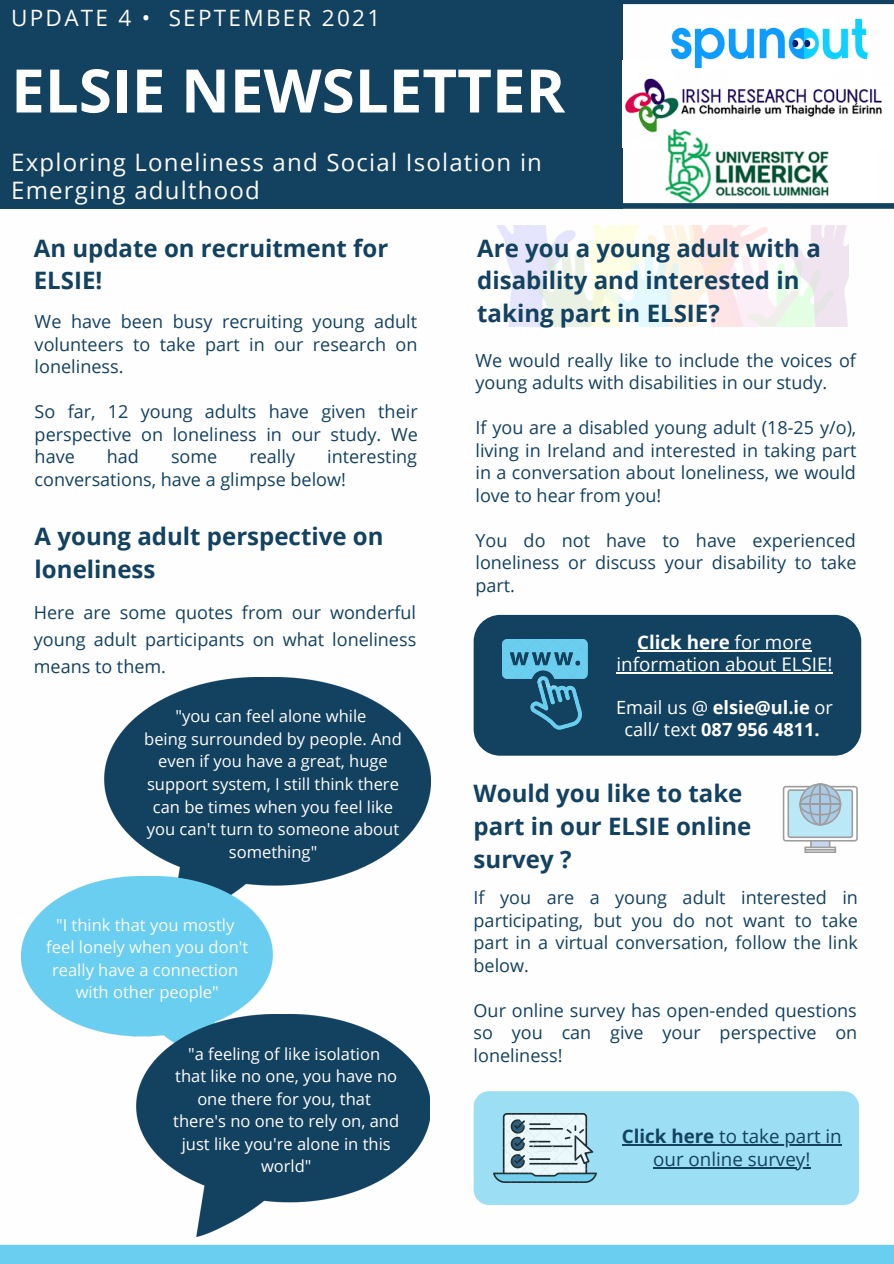
<style>
.page{position:relative;width:894px;height:1264px;background:#fff}
.page>*{position:absolute;margin:0;border:0;box-sizing:border-box;transform-origin:0 0}
.t1{font:700 60px "Open Sans";color:#fefefe}
.t2{font:700 24px/32.7px "Open Sans";color:#134160}
.t3{font:24px/28.2px "Open Sans";letter-spacing:.05em;color:#fafafa}
.t4{font:22.5px "Open Sans";letter-spacing:.1em;color:#fafafa}
.t5{font:18.75px/22.5px "Open Sans";color:#fff;text-align:center}
.t6{font:18.75px/22.5px "Open Sans";color:#134160;text-align:center}
.t7{font:700 18.15px/21.5px "Open Sans";color:#fff;text-align:center}
.t8{font:18px/22.5px "Open Sans";color:#134160;text-align:justify}
.t9{font:16.5px/22.5px "Open Sans";color:#fefefe;text-align:center}
.t10{font:16.5px/22.5px "Open Sans";color:#fafafa;text-align:center}
.s1{font-weight:700}
.s2{font-weight:400}
</style>
<div class="page">
<div style="left:0;top:0;width:623px;height:208px;background:#134160"></div>
<img style="left:622px;top:60px;width:260px;height:87px">
<img style="left:656px;top:120px;width:219px;height:83px">
<div style="left:369px;top:203px;width:524px;height:6px;background:#134160"></div>
<hr style="left:412px;top:0;width:481px;height:4px;background:#134160">
<div style="left:473px;top:1091px;width:385px;height:113px;background:#9cdef4;border-radius:15px"></div>
<div style="left:473px;top:615px;width:388px;height:140px;background:#134160;border-radius:27px"></div>
<img style="left:502px;top:639px;width:85px;height:90px">
<img style="left:671px;top:20px;width:196px;height:47px">
<img style="left:497px;top:225px;width:350px;height:102px">
<svg style="left:782px;top:783px;width:75px;height:70px"></svg>
<hr style="left:819px;top:784px;width:1px;height:40px;background:#292626">
<hr style="left:799px;top:803px;width:41px;height:2px;background:#292626">
<hr style="left:805px;top:849px;width:30px;height:1px;background:#292626">
<img style="left:493px;top:1113px;width:103px;height:69px">
<img style="left:104px;top:677px;width:326px;height:209px">
<img style="left:22px;top:876px;width:251px;height:161px">
<img style="left:136px;top:1014px;width:294px;height:222px">
<hr style="left:637px;top:650px;width:97px;height:1px;background:#fff">
<hr style="left:734px;top:650px;width:77px;height:1px;background:#fff">
<hr style="left:616px;top:672px;width:216px;height:1px;background:#fff">
<hr style="left:621px;top:1144px;width:98px;height:1px;background:#134160">
<hr style="left:719px;top:1144px;width:122px;height:1px;background:#134160">
<hr style="left:653px;top:1167px;width:157px;height:1px;background:#134160">
<div style="left:0;top:1244px;width:893px;height:19px;background:#69ceef"></div>
<p class="t4" style="left:11px;top:1px;width:370px">UPDATE 4 • SEPTEMBER 2021</p>
<p class="t1" style="left:11px;top:48px;width:555px">ELSIE NEWSLETTER</p>
<p class="t3" style="left:11px;top:147px;width:532px">Exploring Loneliness and Social Isolation in<br>Emerging adulthood</p>
<p class="t2" style="left:34px;top:231px;width:356px">An update on recruitment for<br>ELSIE!</p>
<p class="t2" style="left:477px;top:231px;width:345px">Are you a young adult with a disability and interested in taking part in ELSIE?</p>
<p class="t8" style="left:475px;top:348px;width:382px">We would really like to include the voices of young adults with disabilities in our study.</p>
<p class="t8" style="left:475px;top:416px;width:382px">If you are a disabled young adult (18-25 y/o), living in Ireland and interested in taking part in a conversation about loneliness, we would love to hear from you!</p>
<p class="t8" style="left:475px;top:528px;width:382px">You do not have to have experienced loneliness or discuss your disability to take part.</p>
<p class="t8" style="left:35px;top:310px;width:384px">We have been busy recruiting young adult volunteers to take part in our research on loneliness.</p>
<p class="t8" style="left:35px;top:400px;width:384px">So far, 12 young adults have given their perspective on loneliness in our study. We have</p>
<p class="t8" style="left:107px;top:445px;width:34px">had</p>
<p class="t8" style="left:171px;top:445px;width:48px">some</p>
<p class="t8" style="left:249px;top:445px;width:47px">really</p>
<p class="t8" style="left:35px;top:445px;width:384px;text-indent:292px">interesting conversations, have a glimpse below!</p>
<p class="t2" style="left:35px;top:519px;width:350px">A young adult perspective on loneliness</p>
<p class="t8" style="left:34px;top:599px;width:384px;line-height:27px">Here are some quotes from our wonderful young adult participants on what loneliness means to them.</p>
<p class="t9" style="left:175px;top:704px;width:192px">"you can feel alone while</p>
<p class="t9" style="left:144px;top:727px;width:259px">being surrounded by people. And even if you have a great, huge support system, I still think there can be times when you feel like you can't turn to someone about something"</p>
<p class="t10" style="left:56px;top:913px;width:180px">"I think that you mostly</p>
<p class="t10" style="left:46px;top:935px;width:203px">feel lonely when you don't really have a connection</p>
<p class="t10" style="left:76px;top:980px;width:144px">with other people"</p>
<p class="t9" style="left:188px;top:1041px;width:193px">"a feeling of like isolation</p>
<p class="t9" style="left:175px;top:1064px;width:223px">that like no one, you have no one there for you, that</p>
<p class="t9" style="left:173px;top:1109px;width:227px">there's no one to rely on, and just like you're alone in this world"</p>
<p class="t5" style="left:616px;top:630px;width:217px"><span class="s1">Click here</span> for more information about ELSIE!</p>
<p class="t7" style="left:616px;top:696px;width:218px"><span class="s2">Email us @</span> elsie@ul.ie <span class="s2">or call/ text</span> 087 956 4811.</p>
<p class="t2" style="left:473px;top:776px;width:270px">Would you like to take</p>
<p class="t2" style="left:473px;top:809px;width:279px">part in our ELSIE online survey ?</p>
<p class="t8" style="left:473px;top:886px;width:386px">If you are a young adult interested in participating, but you do not want to take part in a virtual conversation, follow the link below.</p>
<p class="t8" style="left:473px;top:998px;width:385px">Our online survey has open-ended questions so you can give your perspective on loneliness!</p>
<p class="t6" style="left:621px;top:1124px;width:221px"><span class="s1">Click here</span> to take part in our online survey!</p>
</div>
